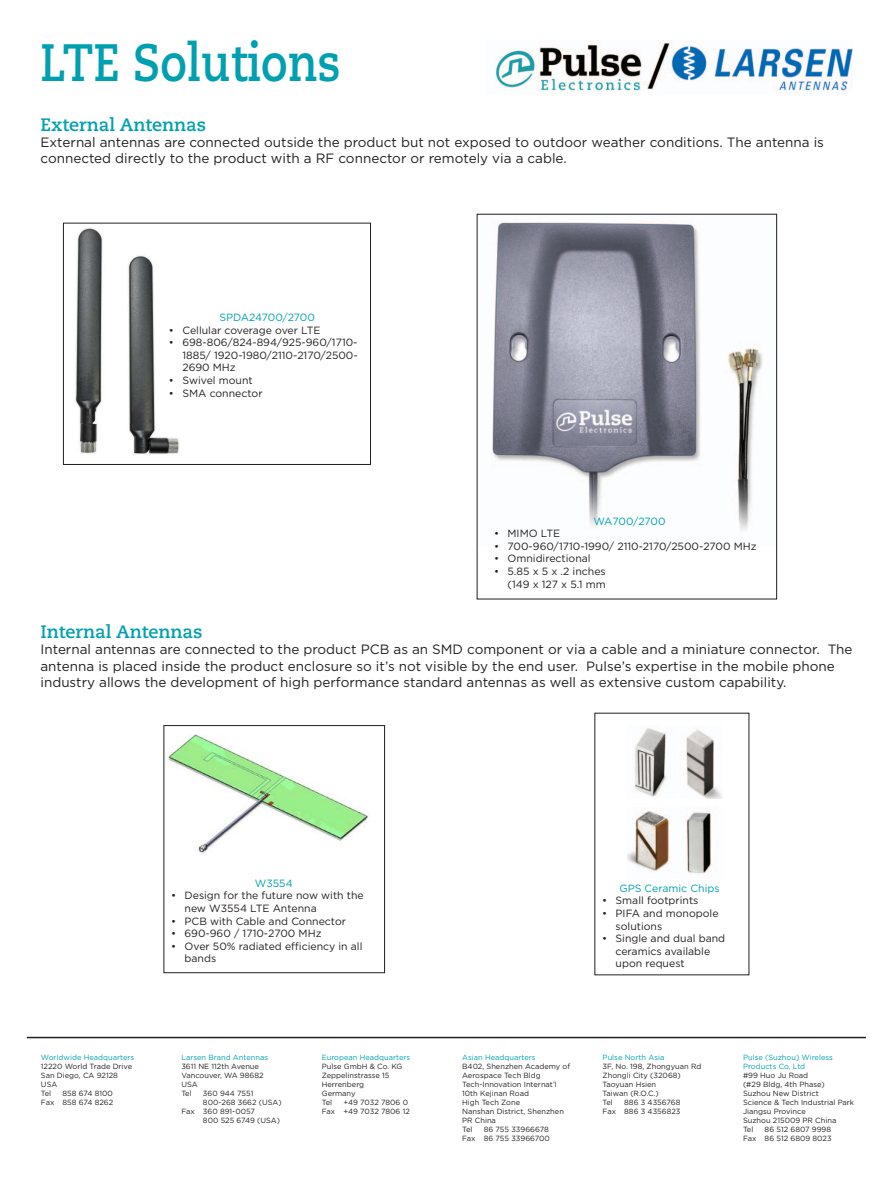
<style>
.page{position:relative;width:893px;height:1188px;background:#fff}
.page>*{position:absolute;margin:0;border:0;box-sizing:border-box;transform-origin:0 0}
.t1{font:700 52.5px "Caecilia";color:#00a0b0;scale:.85 1}
.t2{font:700 18px "Caecilia";color:#00a0b0}
.t3{font:13.5px/16.2px "Gotham";color:#231f20}
.t4{font:10.5px/12.6px "Gotham";color:#231f20}
.t5{font:10.5px "Gotham";color:#00a0b0}
.t6{font:7.5px "Gotham";color:#231f20}
.t7{font:7.5px "Gotham";color:#00a0b0}
</style>
<div class="page">
<img style="left:495px;top:40px;width:357px;height:51px">
<hr style="left:27px;top:1037px;width:839px;height:1px;background:#231f20">
<img style="left:168px;top:734px;width:200px;height:120px">
<div style="left:163px;top:725px;width:222px;height:248px;border:1px solid #231f20"></div>
<img style="left:492px;top:222px;width:271px;height:309px">
<img style="left:75px;top:228px;width:104px;height:226px">
<div style="left:63px;top:223px;width:308px;height:242px;border:1px solid #231f20"></div>
<img style="left:633px;top:728px;width:33px;height:69px">
<img style="left:628px;top:810px;width:84px;height:64px">
<img style="left:685px;top:729px;width:37px;height:69px">
<h1 class="t1" style="left:40px;top:32px;width:355px">LTE Solutions</h1>
<p class="t2" style="left:40px;top:114px;width:167px">External Antennas</p>
<p class="t3" style="left:40px;top:134px;width:785px">External antennas are connected outside the product but not exposed to outdoor weather conditions. The antenna is connected directly to the product with a RF connector or remotely via a cable.</p>
<p class="t5" style="left:219px;top:311px;width:97px">SPDA24700/2700</p>
<p class="t4" style="left:169px;top:323px;width:153px">• Cellular coverage over LTE</p>
<p class="t4" style="left:182px;top:336px;width:177px;text-align:justify;text-indent:-14px">• 698-806/824-894/925-960/1710- 1885/ 1920-1980/2110-2170/2500- 2690 MHz</p>
<p class="t4" style="left:169px;top:374px;width:85px">• Swivel mount</p>
<p class="t4" style="left:169px;top:386px;width:95px">• SMA connector</p>
<p class="t5" style="left:594px;top:514px;width:74px">WA700/2700</p>
<p class="t4" style="left:494px;top:527px;width:68px">• MIMO LTE</p>
<p class="t4" style="left:494px;top:540px;width:264px">• 700-960/1710-1990/ 2110-2170/2500-2700 MHz</p>
<p class="t4" style="left:494px;top:552px;width:98px">• Omnidirectional</p>
<p class="t4" style="left:494px;top:565px;width:113px;text-align:right">• 5.85 x 5 x .2 inches (149 x 127 x 5.1 mm</p>
<p class="t2" style="left:40px;top:621px;width:164px">Internal Antennas</p>
<p class="t3" style="left:40px;top:641px;width:813px">Internal antennas are connected to the product PCB as an SMD component or via a cable and a miniature connector. The antenna is placed inside the product enclosure so it’s not visible by the end user. Pulse’s expertise in the mobile phone industry allows the development of high performance standard antennas as well as extensive custom capability.</p>
<p class="t7" style="left:41px;top:1053px;width:95px">Worldwide Headquarters</p>
<p class="t6" style="left:41px;top:1062px;width:93px">12220 World Trade Drive</p>
<p class="t6" style="left:41px;top:1071px;width:78px">San Diego, CA 92128</p>
<p class="t6" style="left:41px;top:1080px;width:18px">USA</p>
<p class="t6" style="left:41px;top:1089px;width:12px">Tel</p>
<p class="t6" style="left:63px;top:1089px;width:52px">858 674 8100</p>
<p class="t6" style="left:41px;top:1098px;width:74px">Fax 858 674 8262</p>
<p class="t5" style="left:255px;top:876px;width:39px">W3554</p>
<p class="t4" style="left:185px;top:889px;width:181px;text-indent:-14px">• Design for the future now with the new W3554 LTE Antenna</p>
<p class="t4" style="left:171px;top:914px;width:176px">• PCB with Cable and Connector</p>
<p class="t4" style="left:171px;top:927px;width:152px">• 690-960 / 1710-2700 MHz</p>
<p class="t4" style="left:185px;top:940px;width:179px;text-indent:-14px">• Over 50% radiated efficiency in all bands</p>
<p class="t7" style="left:181px;top:1053px;width:88px">Larsen Brand Antennas</p>
<p class="t6" style="left:181px;top:1062px;width:79px">3611 NE 112th Avenue</p>
<p class="t6" style="left:181px;top:1071px;width:84px">Vancouver, WA 98682</p>
<p class="t6" style="left:181px;top:1080px;width:18px">USA</p>
<p class="t6" style="left:181px;top:1089px;width:12px">Tel</p>
<p class="t6" style="left:203px;top:1089px;width:52px">360 944 7551</p>
<p class="t6" style="left:203px;top:1098px;width:80px">800-268 3662 (USA)</p>
<p class="t6" style="left:181px;top:1107px;width:75px">Fax 360 891-0057</p>
<p class="t6" style="left:203px;top:1116px;width:78px">800 525 6749 (USA)</p>
<p class="t7" style="left:322px;top:1053px;width:90px">European Headquarters</p>
<p class="t6" style="left:322px;top:1062px;width:82px">Pulse GmbH &amp; Co. KG</p>
<p class="t6" style="left:322px;top:1071px;width:69px">Zeppelinstrasse 15</p>
<p class="t6" style="left:322px;top:1080px;width:44px">Herrenberg</p>
<p class="t6" style="left:322px;top:1089px;width:35px">Germany</p>
<p class="t6" style="left:322px;top:1098px;width:12px">Tel</p>
<p class="t6" style="left:343px;top:1098px;width:66px">+49 7032 7806 0</p>
<p class="t6" style="left:322px;top:1107px;width:90px">Fax +49 7032 7806 12</p>
<p class="t5" style="left:619px;top:881px;width:102px">GPS Ceramic Chips</p>
<p class="t4" style="left:602px;top:894px;width:98px">• Small footprints</p>
<p class="t4" style="left:616px;top:907px;width:104px;text-indent:-14px">• PIFA and monopole solutions</p>
<p class="t4" style="left:616px;top:932px;width:111px;text-indent:-14px">• Single and dual band ceramics available upon request</p>
<p class="t7" style="left:462px;top:1053px;width:75px">Asian Headquarters</p>
<p class="t6" style="left:462px;top:1062px;width:109px">B402, Shenzhen Academy of</p>
<p class="t6" style="left:462px;top:1071px;width:80px">Aerospace Tech Bldg</p>
<p class="t6" style="left:462px;top:1080px;width:96px">Tech-Innovation Internat’l</p>
<p class="t6" style="left:462px;top:1089px;width:68px">10th Kejinan Road</p>
<p class="t6" style="left:462px;top:1098px;width:59px">High Tech Zone</p>
<p class="t6" style="left:462px;top:1107px;width:103px">Nanshan District, Shenzhen</p>
<p class="t6" style="left:462px;top:1116px;width:35px">PR China</p>
<p class="t6" style="left:462px;top:1125px;width:12px">Tel</p>
<p class="t6" style="left:484px;top:1125px;width:67px">86 755 33966678</p>
<p class="t6" style="left:462px;top:1134px;width:89px">Fax 86 755 33966700</p>
<p class="t7" style="left:603px;top:1053px;width:63px">Pulse North Asia</p>
<p class="t6" style="left:603px;top:1062px;width:100px">3F, No. 198, Zhongyuan Rd</p>
<p class="t6" style="left:603px;top:1071px;width:80px">Zhongli City (32068)</p>
<p class="t6" style="left:603px;top:1080px;width:55px">Taoyuan Hsien</p>
<p class="t6" style="left:603px;top:1089px;width:58px">Taiwan (R.O.C.)</p>
<p class="t6" style="left:603px;top:1098px;width:12px">Tel</p>
<p class="t6" style="left:624px;top:1098px;width:58px">886 3 4356768</p>
<p class="t6" style="left:603px;top:1107px;width:79px">Fax 886 3 4356823</p>
<p class="t7" style="left:743px;top:1053px;width:91px">Pulse (Suzhou) Wireless</p>
<p class="t7" style="left:743px;top:1062px;width:64px">Products Co, Ltd</p>
<p class="t6" style="left:743px;top:1071px;width:67px">#99 Huo Ju Road</p>
<p class="t6" style="left:743px;top:1080px;width:83px">(#29 Bldg, 4th Phase)</p>
<p class="t6" style="left:743px;top:1089px;width:77px">Suzhou New District</p>
<p class="t6" style="left:743px;top:1098px;width:113px">Science &amp; Tech Industrial Park</p>
<p class="t6" style="left:743px;top:1107px;width:64px">Jiangsu Province</p>
<p class="t6" style="left:743px;top:1116px;width:95px">Suzhou 215009 PR China</p>
<p class="t6" style="left:743px;top:1125px;width:12px">Tel</p>
<p class="t6" style="left:765px;top:1125px;width:68px">86 512 6807 9998</p>
<p class="t6" style="left:743px;top:1134px;width:90px">Fax 86 512 6809 8023</p>
</div>
